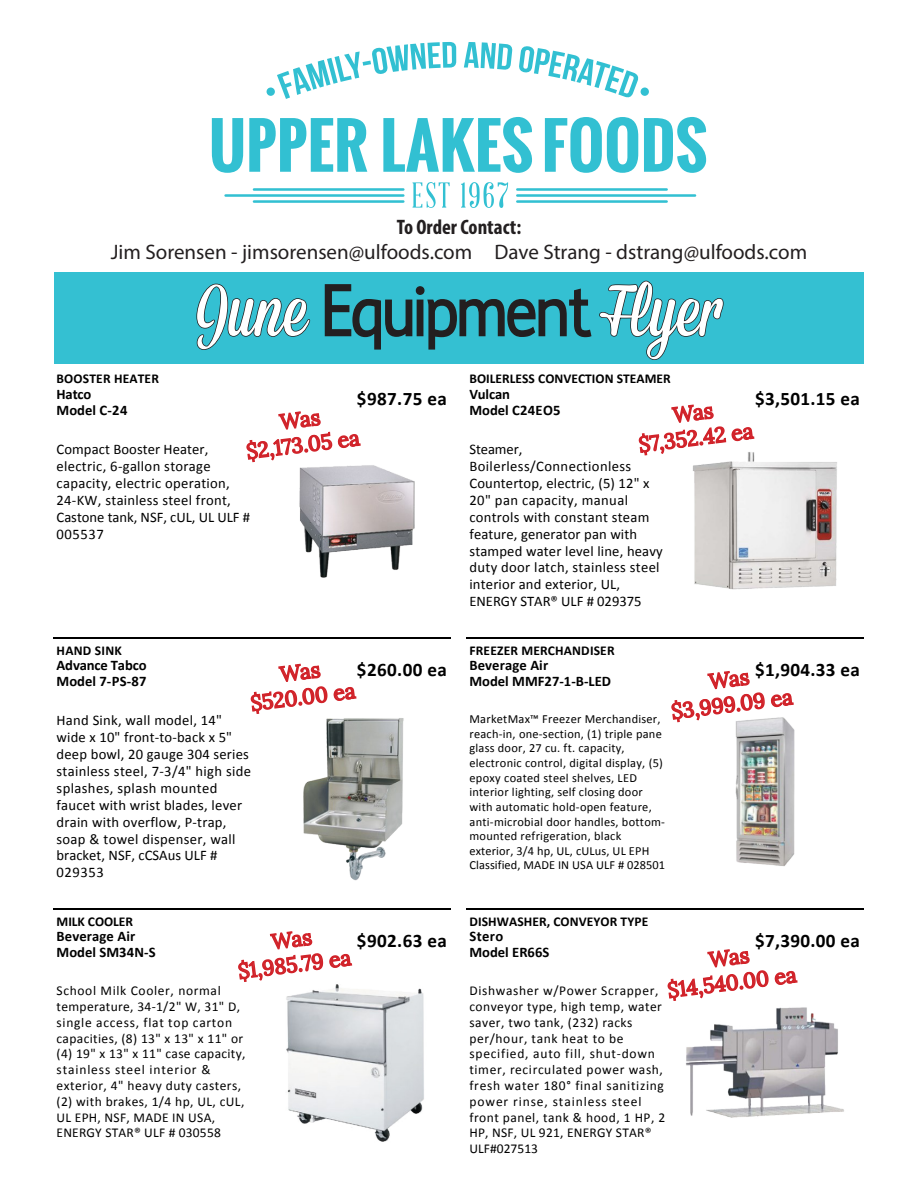
<style>
.page{position:relative;width:918px;height:1188px;background:#fff}
.page>*{position:absolute;margin:0;border:0;box-sizing:border-box;transform-origin:0 0}
.t1{font:72px "Mission Script";color:#fff}
.t2{font:21px "Lora";color:#d1232a}
.t3{font:21px "Myriad Pro";color:#231f20}
.t4{font:700 condensed 21px "Myriad Pro";color:#231f20}
.t5{font:700 19.2px "Calibri";letter-spacing:.02em;color:#000}
.t6{font:14.7px/17px "Calibri";letter-spacing:.015em;color:#000}
.t7{font:700 14.7px/15.8px "Calibri";color:#000}
.t8{font:13.5px/15.8px "Calibri";letter-spacing:.045em;color:#000}
.t9{font:700 13.5px "Calibri";letter-spacing:.005em;color:#000}
.t10{font:12.3px/14.7px "Calibri";letter-spacing:.02em;color:#000}
.s1{font-family:"Ligurino";color:#231f20}
</style>
<div class="page">
<svg style="left:212px;top:118px;width:31px;height:55px"></svg>
<svg style="left:249px;top:118px;width:118px;height:54px"></svg>
<svg style="left:383px;top:117px;width:149px;height:56px"></svg>
<svg style="left:545px;top:117px;width:93px;height:56px"></svg>
<svg style="left:644px;top:117px;width:62px;height:56px"></svg>
<svg style="left:413px;top:182px;width:37px;height:26px"></svg>
<svg style="left:461px;top:182px;width:47px;height:26px"></svg>
<svg style="left:277px;top:42px;width:179px;height:57px"></svg>
<svg style="left:464px;top:42px;width:49px;height:28px"></svg>
<svg style="left:519px;top:46px;width:120px;height:52px"></svg>
<hr style="left:517px;top:188px;width:150px;height:3px;background:#32c0d2">
<hr style="left:517px;top:194px;width:178px;height:3px;background:#32c0d2">
<hr style="left:517px;top:200px;width:150px;height:3px;background:#32c0d2">
<hr style="left:254px;top:188px;width:149px;height:3px;background:#32c0d2">
<hr style="left:226px;top:194px;width:177px;height:3px;background:#32c0d2">
<hr style="left:254px;top:200px;width:149px;height:3px;background:#32c0d2">
<div style="left:641px;top:88px;width:8px;height:8px;background:#32c0d2;border-radius:50%"></div>
<div style="left:267px;top:88px;width:8px;height:8px;background:#32c0d2;border-radius:50%"></div>
<div style="left:54px;top:272px;width:810px;height:92px;background:#34c0d2"></div>
<svg style="left:196px;top:283px;width:115px;height:67px"></svg>
<svg style="left:324px;top:284px;width:268px;height:66px"></svg>
<svg style="left:599px;top:280px;width:125px;height:80px"></svg>
<hr style="left:53px;top:638px;width:397px;height:1px;background:#000">
<hr style="left:466px;top:638px;width:397px;height:1px;background:#000">
<hr style="left:53px;top:909px;width:397px;height:1px;background:#000">
<hr style="left:466px;top:909px;width:397px;height:1px;background:#000">
<img style="left:299px;top:465px;width:116px;height:113px">
<img style="left:693px;top:462px;width:144px;height:128px">
<img style="left:303px;top:718px;width:101px;height:163px">
<img style="left:735px;top:732px;width:60px;height:134px">
<img style="left:286px;top:988px;width:138px;height:154px">
<img style="left:686px;top:1007px;width:158px;height:111px">
<svg style="left:246px;top:411px;width:116px;height:59px"></svg>
<svg style="left:250px;top:663px;width:107px;height:57px"></svg>
<svg style="left:238px;top:931px;width:115px;height:61px"></svg>
<svg style="left:638px;top:404px;width:117px;height:62px"></svg>
<svg style="left:671px;top:671px;width:124px;height:61px"></svg>
<svg style="left:667px;top:949px;width:131px;height:68px"></svg>
<p class="t4" style="left:397px;top:213px;width:126px">To Order Contact:</p>
<p class="t3" style="left:111px;top:239px;width:698px">Jim Sorensen - jimsorensen@ulfoods.com Dave Strang - dstrang@ulfoods.com</p>
<p class="t1" style="left:198px;top:268px;width:524px">June <span class="s1">Equipment</span> Flyer</p>
<p class="t9" style="left:57px;top:369px;width:104px">BOOSTER HEATER</p>
<p class="t7" style="left:57px;top:386px;width:72px">Hatco<br>Model C‐24</p>
<p class="t5" style="left:357px;top:385px;width:92px">$987.75 ea</p>
<p class="t6" style="left:57px;top:441px;width:195px">Compact Booster Heater, electric, 6‐gallon storage capacity, electric operation,<br>24‐KW, stainless steel front,<br>Castone tank, NSF, cUL, UL ULF #<br>005537</p>
<p class="t2" style="left:245px;top:439px;width:115px;rotate:-7deg">$2,173.05 ea</p>
<p class="t9" style="left:57px;top:641px;width:67px">HAND SINK</p>
<p class="t7" style="left:57px;top:657px;width:92px">Advance Tabco<br>Model 7‐PS‐87</p>
<p class="t5" style="left:357px;top:656px;width:92px">$260.00 ea</p>
<p class="t6" style="left:57px;top:712px;width:196px">Hand Sink, wall model, 14" wide x 10" front‐to‐back x 5" deep bowl, 20 gauge 304 series stainless steel, 7‐3/4" high side splashes, splash mounted faucet with wrist blades, lever drain with overflow, P‐trap, soap &amp; towel dispenser, wall bracket, NSF, cCSAus ULF #<br>029353</p>
<p class="t2" style="left:249px;top:691px;width:107px;rotate:-7deg">$520.00 ea</p>
<p class="t9" style="left:57px;top:912px;width:78px">MILK COOLER</p>
<p class="t7" style="left:57px;top:928px;width:101px">Beverage Air<br>Model SM34N‐S</p>
<p class="t5" style="left:357px;top:927px;width:92px">$902.63 ea</p>
<p class="t8" style="left:57px;top:983px;width:191px">School Milk Cooler, normal temperature, 34‐1/2" W, 31" D, single access, flat top carton capacities, (8) 13" x 13" x 11" or (4) 19" x 13" x 11" case capacity, stainless steel interior &amp; exterior, 4" heavy duty casters, (2) with brakes, 1/4 hp, UL, cUL,<br>UL EPH, NSF, MADE IN USA,<br>ENERGY STAR® ULF # 030558</p>
<p class="t2" style="left:237px;top:959px;width:115px;rotate:-7deg">$1,985.79 ea</p>
<p class="t9" style="left:469px;top:369px;width:203px">BOILERLESS CONVECTION STEAMER</p>
<p class="t7" style="left:469px;top:386px;width:93px">Vulcan<br>Model C24EO5</p>
<p class="t5" style="left:755px;top:385px;width:106px">$3,501.15 ea</p>
<p class="t6" style="left:469px;top:441px;width:195px">Steamer,<br>Boilerless/Connectionless<br>Countertop, electric, (5) 12" x<br>20" pan capacity, manual controls with constant steam feature, generator pan with stamped water level line, heavy duty door latch, stainless steel interior and exterior, UL,<br>ENERGY STAR® ULF # 029375</p>
<p class="t2" style="left:637px;top:433px;width:117px;rotate:-7deg">$7,352.42 ea</p>
<p class="t9" style="left:469px;top:641px;width:147px">FREEZER MERCHANDISER</p>
<p class="t7" style="left:469px;top:657px;width:143px">Beverage Air<br>Model MMF27‐1‐B‐LED</p>
<p class="t5" style="left:755px;top:656px;width:106px">$1,904.33 ea</p>
<p class="t10" style="left:469px;top:711px;width:197px">MarketMax™ Freezer Merchandiser, reach‐in, one‐section, (1) triple pane glass door, 27 cu. ft. capacity, electronic control, digital display, (5) epoxy coated steel shelves, LED interior lighting, self closing door with automatic hold‐open feature, anti‐microbial door handles, bottom‐ mounted refrigeration, black exterior, 3/4 hp, UL, cULus, UL EPH Classified, MADE IN USA ULF # 028501</p>
<p class="t2" style="left:670px;top:699px;width:123px;rotate:-7deg">$3,999.09 ea</p>
<p class="t9" style="left:469px;top:912px;width:180px">DISHWASHER, CONVEYOR TYPE</p>
<p class="t7" style="left:469px;top:928px;width:81px">Stero<br>Model ER66S</p>
<p class="t5" style="left:755px;top:927px;width:106px">$7,390.00 ea</p>
<p class="t8" style="left:469px;top:983px;width:197px">Dishwasher w/Power Scrapper, conveyor type, high temp, water saver, two tank, (232) racks per/hour, tank heat to be specified, auto fill, shut‐down timer, recirculated power wash, fresh water 180° final sanitizing power rinse, stainless steel front panel, tank &amp; hood, 1 HP, 2<br>HP, NSF, UL 921, ENERGY STAR®<br>ULF#027513</p>
<p class="t2" style="left:666px;top:978px;width:131px;rotate:-7deg">$14,540.00 ea</p>
</div>
